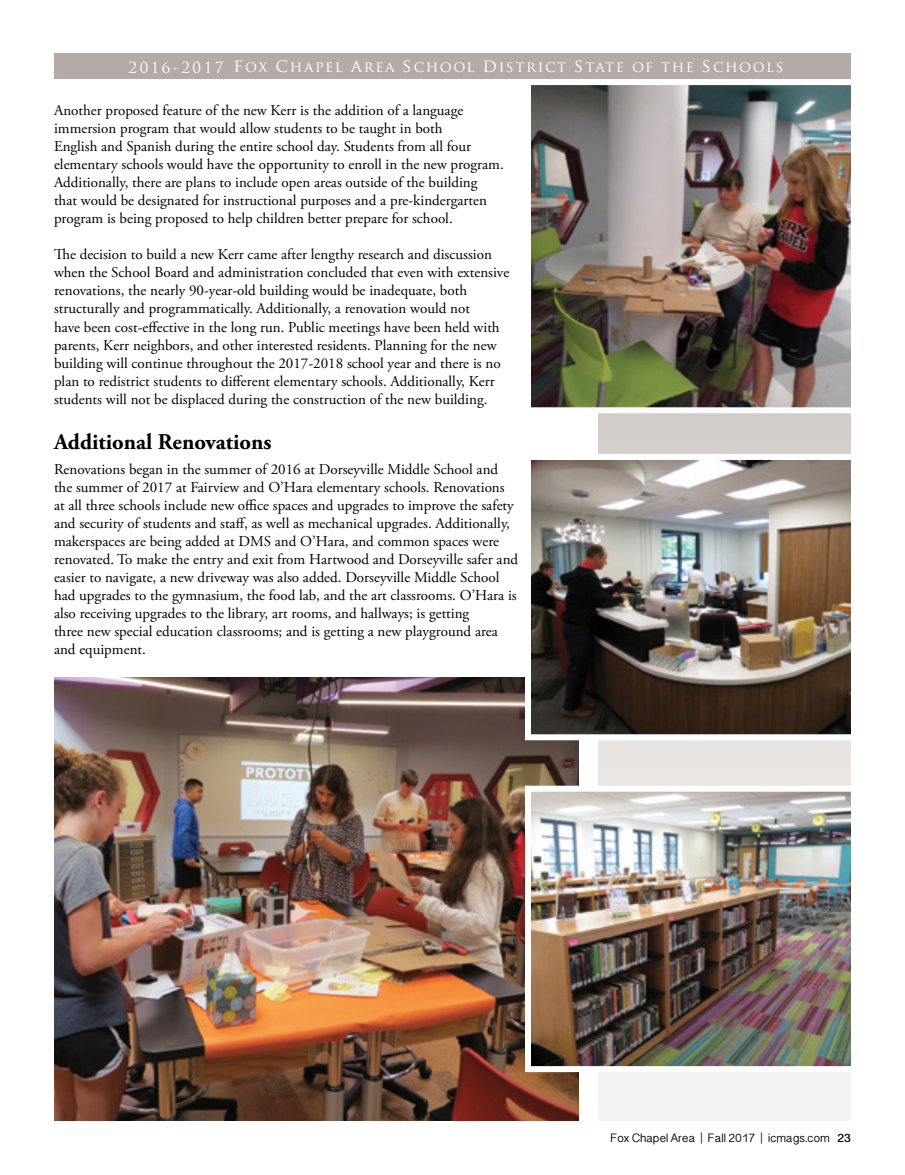
<style>
.page{position:relative;width:905px;height:1175px;background:#fff}
.page>*{position:absolute;margin:0;border:0;box-sizing:border-box;transform-origin:0 0}
.t1{font:700 22.5px "Adobe Garamond Pro";color:#000}
.t2{font:15px/18px "Adobe Garamond Pro";color:#000}
.t3{font:15px "Trajan Pro";letter-spacing:.1em;color:#fff}
.t4{font:12px "Devanagari Sangam MN";letter-spacing:-.01em;color:#000}
.s1{font-size:18px}
.s2{font-weight:700}
</style>
<div class="page">
<svg style="left:598px;top:413px;width:252px;height:707px"></svg>
<div style="left:54px;top:54px;width:796px;height:25px;background:#b4aba8"></div>
<img style="left:54px;top:677px;width:524px;height:443px">
<img style="left:532px;top:86px;width:318px;height:320px">
<div style="left:525px;top:79px;width:332px;height:334px;border:6px solid #fff"></div>
<img style="left:532px;top:461px;width:318px;height:272px">
<div style="left:525px;top:454px;width:332px;height:286px;border:6px solid #fff"></div>
<img style="left:532px;top:792px;width:318px;height:273px">
<div style="left:525px;top:785px;width:332px;height:287px;border:6px solid #fff"></div>
<p class="t3" style="left:129px;top:57px;width:656px">2016-2017 <span class="s1">F</span>OX <span class="s1">C</span>HAPEL <span class="s1">A</span>REA <span class="s1">S</span>CHOOL <span class="s1">D</span>ISTRICT <span class="s1">S</span>TATE OF THE <span class="s1">S</span>CHOOLS</p>
<p class="t2" style="left:54px;top:102px;width:451px">Another proposed feature of the new Kerr is the addition of a language immersion program that would allow students to be taught in both<br>English and Spanish during the entire school day. Students from all four elementary schools would have the opportunity to enroll in the new program.<br>Additionally, there are plans to include open areas outside of the building that would be designated for instructional purposes and a pre-kindergarten program is being proposed to help children better prepare for school.</p>
<p class="t2" style="left:54px;top:246px;width:457px">The decision to build a new Kerr came after lengthy research and discussion when the School Board and administration concluded that even with extensive renovations, the nearly 90-year-old building would be inadequate, both structurally and programmatically. Additionally, a renovation would not<br>have been cost-effective in the long run. Public meetings have been held with parents, Kerr neighbors, and other interested residents. Planning for the new building will continue throughout the 2017-2018 school year and there is no plan to redistrict students to different elementary schools. Additionally, Kerr students will not be displaced during the construction of the new building.</p>
<h1 class="t1" style="left:54px;top:428px;width:219px">Additional Renovations</h1>
<p class="t2" style="left:54px;top:461px;width:465px">Renovations began in the summer of 2016 at Dorseyville Middle School and the summer of 2017 at Fairview and O’Hara elementary schools. Renovations at all three schools include new office spaces and upgrades to improve the safety and security of students and staff, as well as mechanical upgrades. Additionally, makerspaces are being added at DMS and O’Hara, and common spaces were renovated. To make the entry and exit from Hartwood and Dorseyville safer and easier to navigate, a new driveway was also added. Dorseyville Middle School had upgrades to the gymnasium, the food lab, and the art classrooms. O’Hara is also receiving upgrades to the library, art rooms, and hallways; is getting<br>three new special education classrooms; and is getting a new playground area and equipment.</p>
<p class="t4" style="left:610px;top:1130px;width:242px">Fox Chapel Area | Fall 2017 | icmags.com <span class="s2">23</span></p>
</div>
